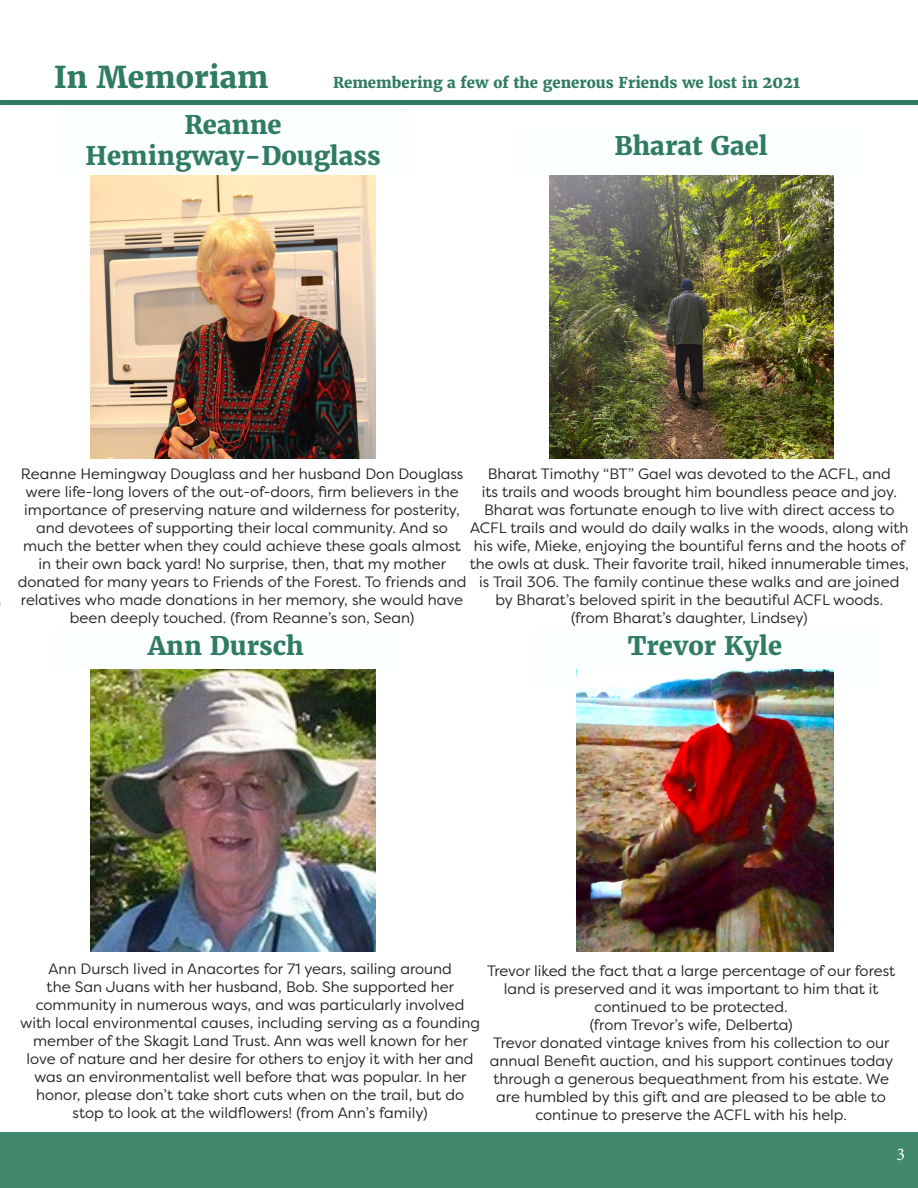
<style>
.page{position:relative;width:918px;height:1188px;background:#fff}
.page>*{position:absolute;margin:0;border:0;box-sizing:border-box;transform-origin:0 0}
.t1{font:800 30px "Merriweather";color:#307c62}
.t2{font:800 25.5px "Merriweather";color:#307c62}
.t3{font:18px "Minion Pro";color:#fff}
.t4{font:15px/18px "Filson Pro";color:#231f20;text-align:center}
.t5{font:800 15px "Merriweather";color:#307c62}
.s1{font-size:16.5px}
</style>
<div class="page">
<div style="left:0;top:1133px;width:918px;height:55px;background:#42886d"></div>
<img style="left:549px;top:176px;width:284px;height:282px">
<hr style="left:0;top:100px;width:918px;height:4px;background:#307c62">
<img style="left:91px;top:669px;width:284px;height:283px">
<img style="left:91px;top:176px;width:284px;height:282px">
<img style="left:577px;top:669px;width:256px;height:283px">
<p class="t1" style="left:54px;top:58px;width:216px">In Memoriam</p>
<p class="t5" style="left:333px;top:73px;width:469px">Remembering a few of the generous Friends we lost in <span class="s1">2021</span></p>
<p class="t2" style="left:185px;top:108px;width:99px">Reanne</p>
<p class="t2" style="left:85px;top:139px;width:297px">Hemingway-Douglass</p>
<p class="t2" style="left:615px;top:129px;width:155px">Bharat Gael</p>
<p class="t4" style="left:18px;top:465px;width:450px">Reanne Hemingway Douglass and her husband Don Douglass were life-long lovers of the out-of-doors, firm believers in the importance of preserving nature and wilderness for posterity, and devotees of supporting their local community. And so much the better when they could achieve these goals almost in their own back yard! No surprise, then, that my mother donated for many years to Friends of the Forest. To friends and relatives who made donations in her memory, she would have been deeply touched. (from Reanne’s son, Sean)</p>
<p class="t4" style="left:470px;top:465px;width:441px">Bharat Timothy “BT” Gael was devoted to the ACFL, and<br>its trails and woods brought him boundless peace and joy.<br>Bharat was fortunate enough to live with direct access to ACFL trails and would do daily walks in the woods, along with his wife, Mieke, enjoying the bountiful ferns and the hoots of the owls at dusk. Their favorite trail, hiked innumerable times, is Trail 306. The family continue these walks and are joined by Bharat’s beloved spirit in the beautiful ACFL woods.</p>
<p class="t4" style="left:571px;top:609px;width:238px">(from Bharat’s daughter, Lindsey)</p>
<p class="t2" style="left:148px;top:629px;width:157px">Ann Dursch</p>
<p class="t2" style="left:628px;top:629px;width:156px">Trevor Kyle</p>
<p class="t4" style="left:20px;top:959px;width:462px">Ann Dursch lived in Anacortes for 71 years, sailing around<br>the San Juans with her husband, Bob. She supported her community in numerous ways, and was particularly involved with local environmental causes, including serving as a founding member of the Skagit Land Trust. Ann was well known for her love of nature and her desire for others to enjoy it with her and was an environmentalist well before that was popular. In her honor, please don’t take short cuts when on the trail, but do stop to look at the wildflowers! (from Ann’s family)</p>
<p class="t4" style="left:487px;top:962px;width:410px">Trevor liked the fact that a large percentage of our forest land is preserved and it was important to him that it continued to be protected.</p>
<p class="t4" style="left:590px;top:1016px;width:205px">(from Trevor’s wife, Delberta)</p>
<p class="t4" style="left:490px;top:1034px;width:405px">Trevor donated vintage knives from his collection to our annual Benefit auction, and his support continues today through a generous bequeathment from his estate. We are humbled by this gift and are pleased to be able to continue to preserve the ACFL with his help.</p>
<p class="t3" style="left:896px;top:1142px;width:10px">3</p>
</div>
